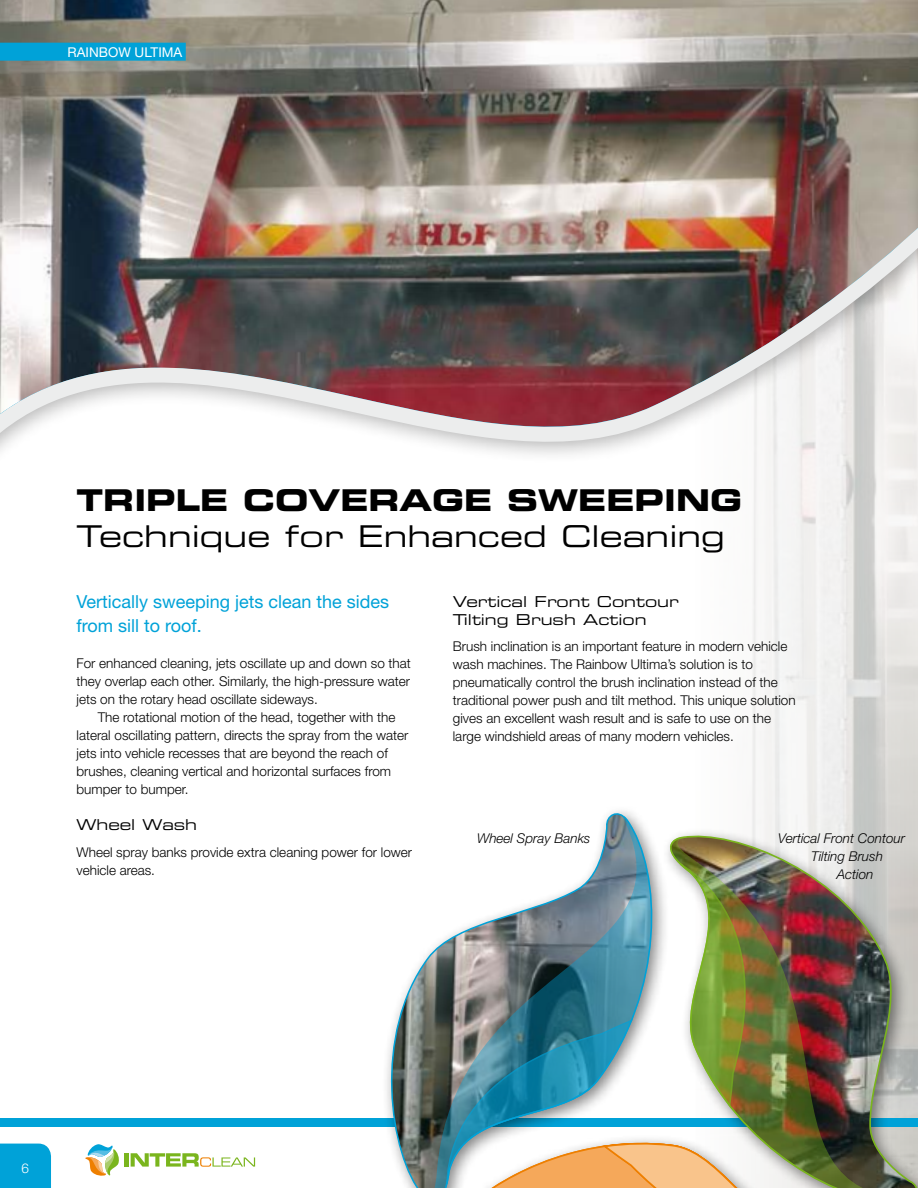
<style>
.page{position:relative;width:918px;height:1188px;background:#fff}
.page>*{position:absolute;margin:0;border:0;box-sizing:border-box;transform-origin:0 0}
.t1{font:30px "Eurostile LT Std Ex 2";color:#000}
.t2{font:30px "Eurostile LT Std Bold Ex 2";color:#000}
.t3{font:18px/24px "Helvetica Neue LT Std";color:#00a2d8}
.t4{font:15px/18px "Eurostile LT Std Ex 2";color:#000}
.t5{font:300 13.5px/18px "Helvetica Neue LT Std";color:#000}
.t6{font:italic 300 13.5px "Helvetica Neue LT Std";color:#000}
.t7{font:13.5px "Helvetica Neue LT Std";color:#fff}
.t8{font:300 13.5px "Helvetica Neue LT Std";color:#fff}
</style>
<div class="page">
<img style="left:752px;top:565px;width:166px;height:260px">
<img style="left:0;top:0;width:918px;height:562px">
<div style="left:0;top:43px;width:186px;height:18px;background:#00a2d8"></div>
<div style="left:0;top:1144px;width:51px;height:44px;background:#00a2d8"></div>
<div style="left:0;top:1118px;width:918px;height:9px;background:#00a2d8"></div>
<svg style="left:85px;top:1144px;width:34px;height:32px"></svg>
<div style="left:124px;top:1153px;width:5px;height:14px;background:#7ab51d"></div>
<svg style="left:131px;top:1153px;width:124px;height:14px"></svg>
<svg style="left:670px;top:835px;width:248px;height:353px;background:#a6aaa0"></svg>
<svg style="left:386px;top:810px;width:246px;height:378px"></svg>
<svg style="left:416px;top:814px;width:242px;height:374px"></svg>
<img style="left:427px;top:862px;width:438px;height:326px">
<p class="t7" style="left:68px;top:44px;width:116px">RAINBOW ULTIMA</p>
<h1 class="t2" style="left:77px;top:480px;width:52px">TRIPLE</h1>
<h1 class="t2" style="left:243px;top:480px;width:64px">COVERAGE</h1>
<h1 class="t2" style="left:507px;top:480px;width:61px">SWEEPING</h1>
<h1 class="t1" style="left:77px;top:516px;width:650px">Technique for Enhanced Cleaning</h1>
<h2 class="t3" style="left:77px;top:589px;width:314px">Vertically sweeping jets clean the sides from sill to roof.</h2>
<p class="t5" style="left:77px;top:654px;width:336px;text-align:justify">For enhanced cleaning, jets oscillate up and down so that they overlap each other. Similarly, the high-pressure water jets on the rotary head oscillate sideways.</p>
<p class="t5" style="left:77px;top:708px;width:333px;text-indent:21px">The rotational motion of the head, together with the lateral oscillating pattern, directs the spray from the water jets into vehicle recesses that are beyond the reach of brushes, cleaning vertical and horizontal surfaces from bumper to bumper.</p>
<p class="t4" style="left:77px;top:815px;width:122px">Wheel Wash</p>
<p class="t5" style="left:77px;top:843px;width:337px">Wheel spray banks provide extra cleaning power for lower vehicle areas.</p>
<p class="t4" style="left:453px;top:592px;width:227px">Vertical Front Contour<br>Tilting Brush Action</p>
<p class="t5" style="left:453px;top:637px;width:344px">Brush inclination is an important feature in modern vehicle wash machines. The Rainbow Ultima’s solution is to pneumatically control the brush inclination instead of the traditional power push and tilt method. This unique solution gives an excellent wash result and is safe to use on the large windshield areas of many modern vehicles.</p>
<p class="t6" style="left:477px;top:830px;width:115px">Wheel Spray Banks</p>
<p class="t6" style="left:778px;top:830px;width:128px">Vertical Front Contour</p>
<p class="t6" style="left:811px;top:848px;width:73px">Tilting Brush</p>
<p class="t6" style="left:837px;top:866px;width:38px">Action</p>
<p class="t8" style="left:21px;top:1160px;width:9px">6</p>
</div>
